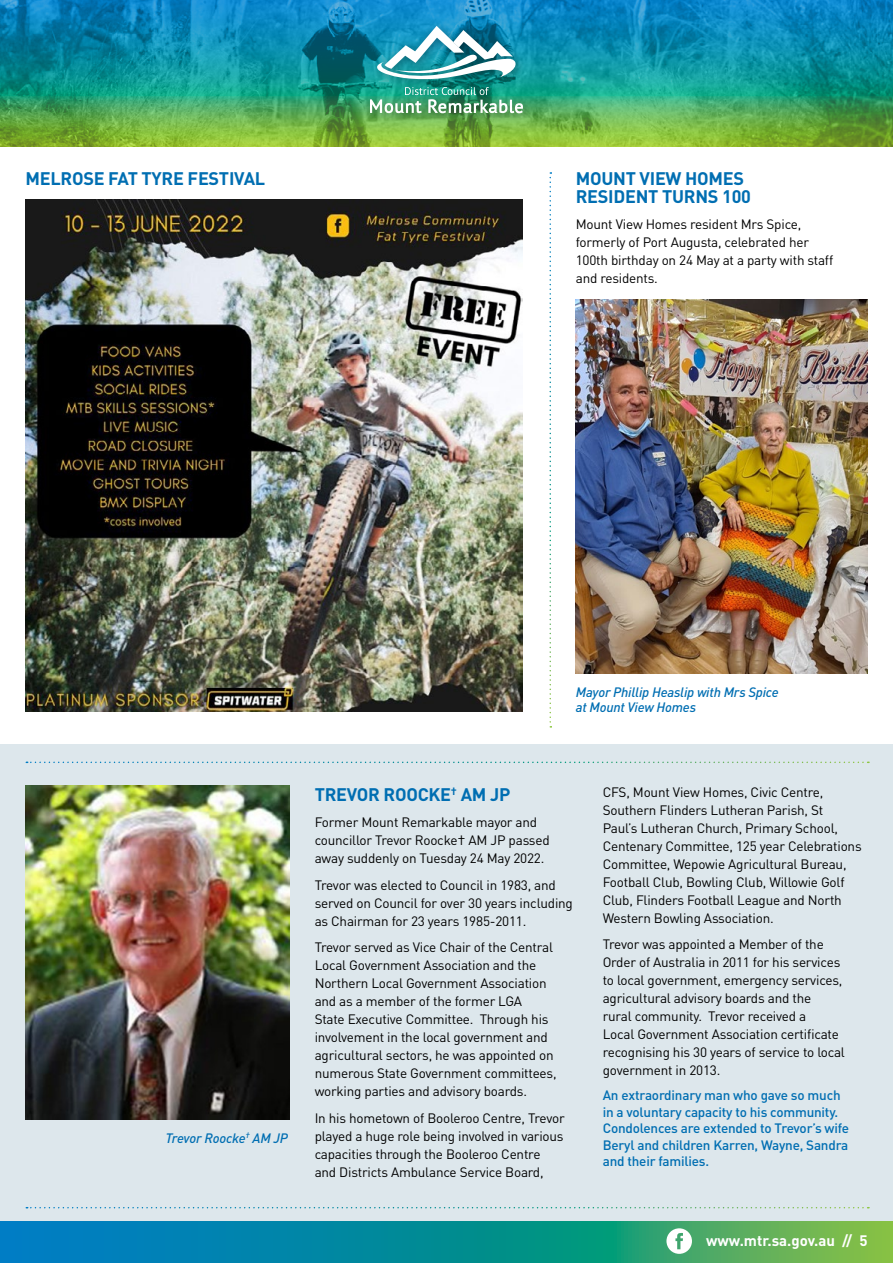
<style>
.page{position:relative;width:893px;height:1263px;background:#fff}
.page>*{position:absolute;margin:0;border:0;box-sizing:border-box;transform-origin:0 0}
.t1{font:700 18px/18px "DIN";letter-spacing:-.015em;color:#006eb2}
.t2{font:700 15px "DIN";color:#fff}
.t3{font:13.5px/18px "DIN";letter-spacing:-.015em;color:#000}
.t4{font:500 13.5px/16.5px "DIN";letter-spacing:-.015em;color:#006eb2}
.t5{font:italic 500 13.5px/15px "DIN";letter-spacing:-.015em;color:#006eb2}
</style>
<div class="page">
<div style="left:0;top:745px;width:893px;height:518px;background:#dde7ec"></div>
<svg style="left:549px;top:172px;width:2px;height:555px"></svg>
<svg style="left:26px;top:1207px;width:842px;height:1px"></svg>
<svg style="left:26px;top:761px;width:842px;height:2px"></svg>
<img style="left:576px;top:300px;width:291px;height:373px">
<img style="left:26px;top:786px;width:263px;height:334px">
<img style="left:26px;top:200px;width:496px;height:512px">
<img style="left:0;top:0;width:893px;height:146px">
<svg style="left:1px;top:1222px;width:892px;height:41px;background:#1b938d"></svg>
<hr style="left:0;top:1222px;width:1px;height:41px;background:#007dc5">
<svg style="left:666px;top:1228px;width:26px;height:26px"></svg>
<div style="left:362px;top:19px;width:171px;height:105px;background:#000;opacity:.35"></div>
<img style="left:370px;top:26px;width:153px;height:87px">
<h1 class="t1" style="left:26px;top:168px;width:241px">MELROSE FAT TYRE FESTIVAL</h1>
<h1 class="t1" style="left:576px;top:168px;width:177px">MOUNT VIEW HOMES<br>RESIDENT TURNS 100</h1>
<p class="t3" style="left:576px;top:215px;width:259px">Mount View Homes resident Mrs Spice, formerly of Port Augusta, celebrated her 100th birthday on 24 May at a party with staff and residents.</p>
<p class="t5" style="left:576px;top:684px;width:204px">Mayor Phillip Heaslip with Mrs Spice at Mount View Homes</p>
<p class="t5" style="left:165px;top:1130px;width:124px">Trevor Roocke<sup>†</sup> AM JP</p>
<h1 class="t1" style="left:315px;top:784px;width:197px">TREVOR ROOCKE<sup>†</sup> AM JP</h1>
<p class="t3" style="left:315px;top:813px;width:237px">Former Mount Remarkable mayor and councillor Trevor Roocke† AM JP passed away suddenly on Tuesday 24 May 2022.</p>
<p class="t3" style="left:315px;top:875px;width:260px">Trevor was elected to Council in 1983, and served on Council for over 30 years including as Chairman for 23 years 1985-2011.</p>
<p class="t3" style="left:315px;top:938px;width:243px">Trevor served as Vice Chair of the Central Local Government Association and the Northern Local Government Association and as a member of the former LGA<br>State Executive Committee. Through his involvement in the local government and agricultural sectors, he was appointed on numerous State Government committees, working parties and advisory boards.</p>
<p class="t3" style="left:315px;top:1108px;width:252px">In his hometown of Booleroo Centre, Trevor played a huge role being involved in various capacities through the Booleroo Centre and Districts Ambulance Service Board,</p>
<p class="t3" style="left:603px;top:782px;width:260px">CFS, Mount View Homes, Civic Centre, Southern Flinders Lutheran Parish, St<br>Paul’s Lutheran Church, Primary School, Centenary Committee, 125 year Celebrations Committee, Wepowie Agricultural Bureau, Football Club, Bowling Club, Willowie Golf Club, Flinders Football League and North Western Bowling Association.</p>
<p class="t3" style="left:603px;top:935px;width:244px">Trevor was appointed a Member of the Order of Australia in 2011 for his services to local government, emergency services, agricultural advisory boards and the<br>rural community. Trevor received a<br>Local Government Association certificate recognising his 30 years of service to local government in 2013.</p>
<p class="t4" style="left:603px;top:1086px;width:248px">An extraordinary man who gave so much in a voluntary capacity to his community.<br>Condolences are extended to Trevor’s wife Beryl and children Karren, Wayne, Sandra and their families.</p>
<p class="t2" style="left:706px;top:1231px;width:163px">www.mtr.sa.gov.au // 5</p>
</div>
